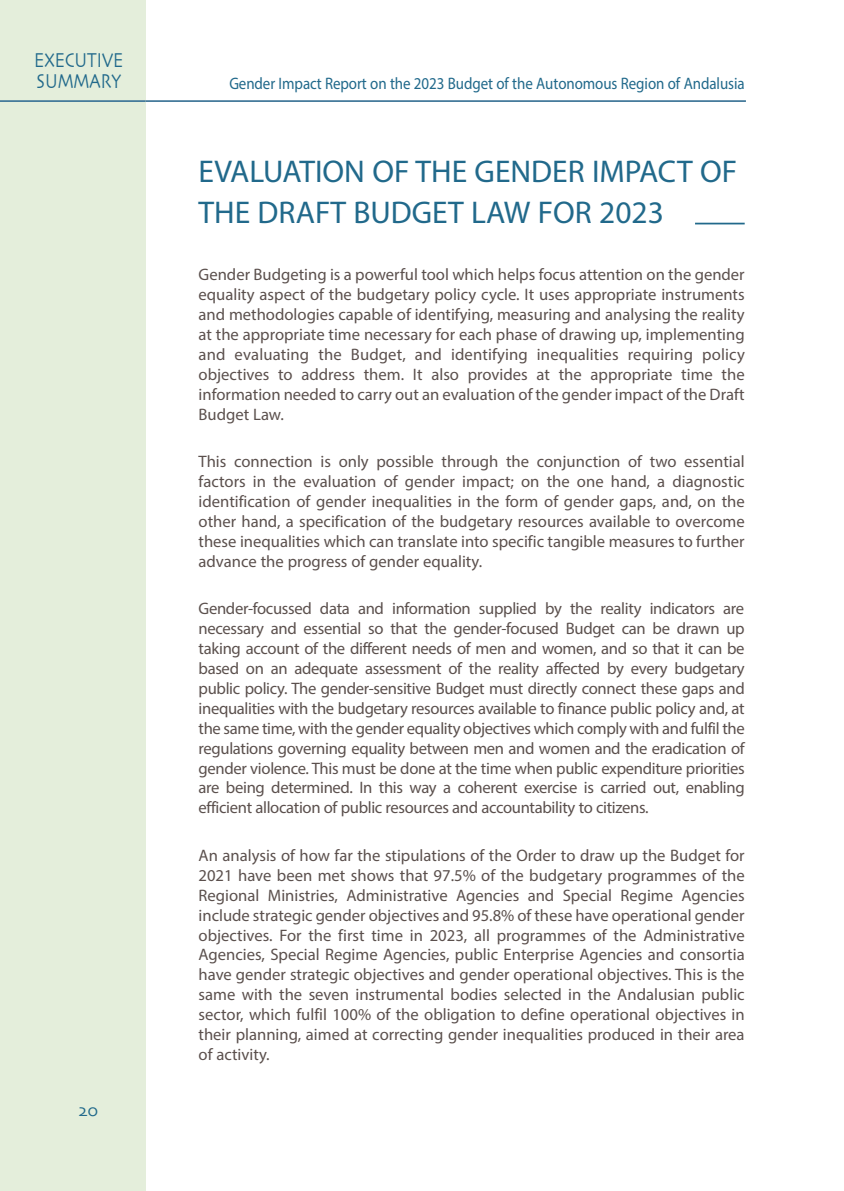
<style>
.page{position:relative;width:844px;height:1191px;background:#fff}
.page>*{position:absolute;margin:0;border:0;box-sizing:border-box;transform-origin:0 0}
.t1{font:31.5px "Myriad Pro";color:#21698b}
.t2{font:21px/21px "Skia";color:#21698b;scale:.8 1}
.t3{font:17.5px "Skia";color:#21698b}
.t4{font:16.62px/19.9px "Myriad Pro";color:#5b504d;text-align:justify}
.t5{font:16.62px "Myriad Pro";letter-spacing:-.005em;color:#21698b;scale:.9 1}
</style>
<div class="page">
<div style="left:0;top:0;width:145px;height:1191px;background:#e4eedb"></div>
<hr style="left:145px;top:100px;width:600px;height:2px;background:#43799a">
<hr style="left:0;top:100px;width:145px;height:2px;background:#43799a">
<hr style="left:694px;top:223px;width:50px;height:1px;background:#21698b">
<p class="t2" style="left:34px;top:51px;width:113px">EXECUTIVE<br>SUMMARY</p>
<p class="t3" style="left:78px;top:1100px;width:21px">20</p>
<p class="t5" style="left:229px;top:73px;width:574px">Gender Impact Report on the 2023 Budget of the Autonomous Region of Andalusia</p>
<h1 class="t1" style="left:198px;top:152px;width:80px">EVA LUATI</h1>
<h1 class="t1" style="left:322px;top:152px;width:335px">ON OF THE GENDER IMPACT</h1>
<h1 class="t1" style="left:700px;top:152px;width:39px">OF</h1>
<h1 class="t1" style="left:198px;top:193px;width:466px">THE DRAFT BUDGET LAW FOR 2023</h1>
<p class="t4" style="left:198px;top:264px;width:547px">Gender Budgeting is a powerful tool which helps focus attention on the gender equality aspect of the budgetary policy cycle. It uses appropriate instruments and methodologies capable of identifying, measuring and analysing the reality at the appropriate time necessary for each phase of drawing up, implementing and evaluating the Budget, and identifying inequalities requiring policy objectives to address them. It also provides at the appropriate time the information needed to carry out an evaluation of the gender impact of the Draft Budget Law.</p>
<p class="t4" style="left:198px;top:451px;width:547px">This connection is only possible through the conjunction of two essential factors in the evaluation of gender impact; on the one hand, a diagnostic identification of gender inequalities in the form of gender gaps, and, on the other hand, a specification of the budgetary resources available to overcome these inequalities which can translate into specific tangible measures to further advance the progress of gender equality.</p>
<p class="t4" style="left:198px;top:598px;width:547px">Gender-focussed data and information supplied by the reality indicators are necessary and essential so that the gender-focused Budget can be drawn up taking account of the different needs of men and women, and so that it can be based on an adequate assessment of the reality affected by every budgetary public policy. The gender-sensitive Budget must directly connect these gaps and inequalities with the budgetary resources available to finance public policy and, at the same time, with the gender equality objectives which comply with and fulfil the regulations governing equality between men and women and the eradication of gender violence. This must be done at the time when public expenditure priorities are being determined. In this way a coherent exercise is carried out, enabling efficient allocation of public resources and accountability to citizens.</p>
<p class="t4" style="left:198px;top:845px;width:547px">An analysis of how far the stipulations of the Order to draw up the Budget for 2021 have been met shows that 97.5% of the budgetary programmes of the Regional Ministries, Administrative Agencies and Special Regime Agencies include strategic gender objectives and 95.8% of these have operational gender objectives. For the first time in 2023, all programmes of the Administrative Agencies, Special Regime Agencies, public Enterprise Agencies and consortia have gender strategic objectives and gender operational objectives. This is the same with the seven instrumental bodies selected in the Andalusian public sector, which fulfil 100% of the obligation to define operational objectives in their planning, aimed at correcting gender inequalities produced in their area of activity.</p>
</div>
